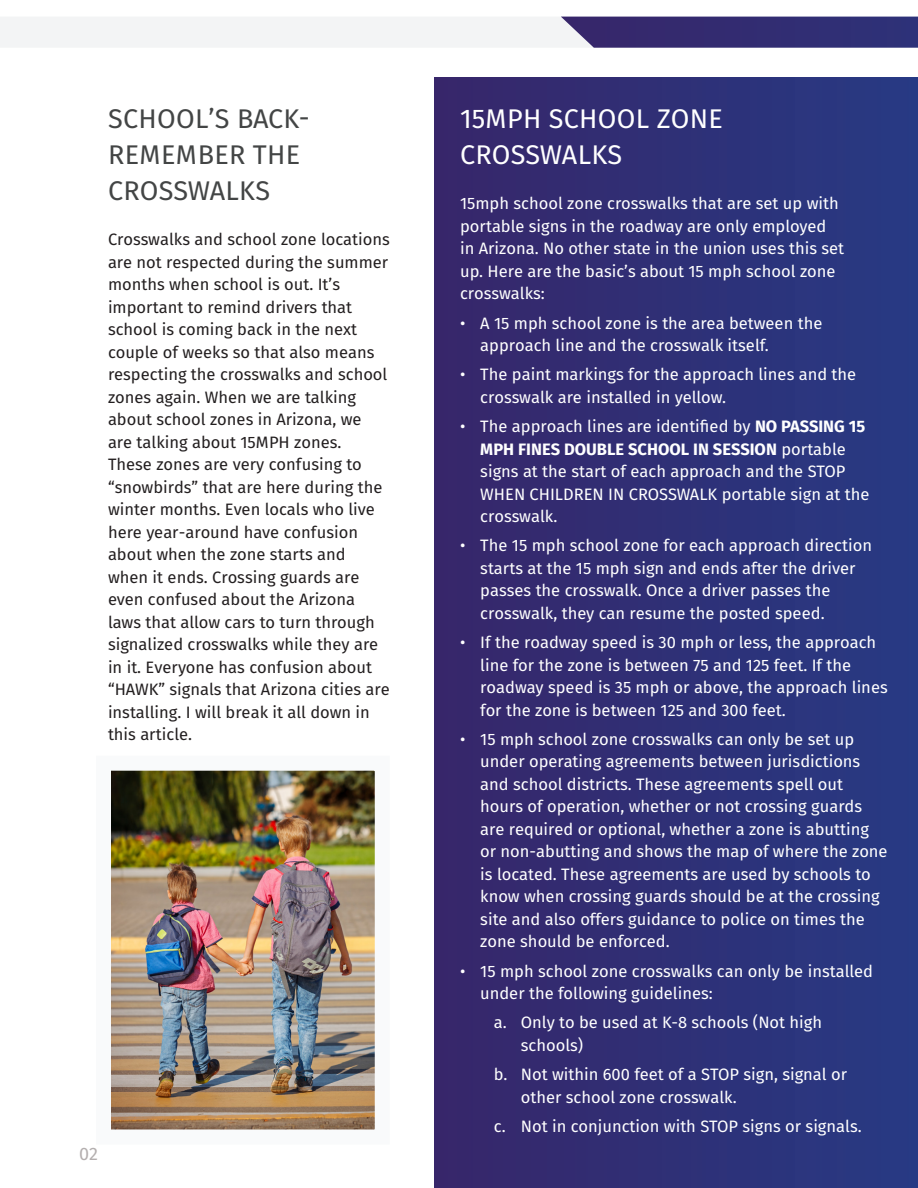
<style>
.page{position:relative;width:918px;height:1188px;background:#fff}
.page>*{position:absolute;margin:0;border:0;box-sizing:border-box;transform-origin:0 0}
.t1{font:27px/36px "Fira Sans";letter-spacing:.01em;color:#434545}
.t2{font:27px/36px "Fira Sans";letter-spacing:.01em;color:#fff}
.t3{font:18px "Fira Sans";color:#b4afaf}
.t4{font:16.5px/22.5px "Fira Sans";color:#fff}
.t5{font:16.5px/22.5px "Fira Sans";color:#231f20}
.s1{font-weight:700}
</style>
<div class="page">
<svg style="left:0;top:17px;width:918px;height:31px"></svg>
<div style="left:434px;top:78px;width:484px;height:1110px;background:#2f3076"></div>
<img style="left:112px;top:772px;width:262px;height:356px">
<p class="t1" style="left:108px;top:101px;width:203px">SCHOOL’S BACK-<br>REMEMBER THE<br>CROSSWALKS</p>
<p class="t5" style="left:108px;top:228px;width:283px">Crosswalks and school zone locations are not respected during the summer months when school is out. It’s important to remind drivers that school is coming back in the next couple of weeks so that also means respecting the crosswalks and school zones again. When we are talking about school zones in Arizona, we<br>are talking about 15MPH zones.<br>These zones are very confusing to “snowbirds” that are here during the winter months. Even locals who live here year-around have confusion about when the zone starts and when it ends. Crossing guards are even confused about the Arizona laws that allow cars to turn through signalized crosswalks while they are in it. Everyone has confusion about “HAWK” signals that Arizona cities are installing. I will break it all down in this article.</p>
<p class="t3" style="left:79px;top:1141px;width:20px">02</p>
<p class="t2" style="left:460px;top:101px;width:264px">15MPH SCHOOL ZONE<br>CROSSWALKS</p>
<p class="t4" style="left:460px;top:192px;width:386px">15mph school zone crosswalks that are set up with portable signs in the roadway are only employed in Arizona. No other state in the union uses this set up. Here are the basic’s about 15 mph school zone crosswalks:</p>
<p class="t4" style="left:480px;top:311px;width:344px;text-indent:-20px">• A 15 mph school zone is the area between the approach line and the crosswalk itself.</p>
<p class="t4" style="left:480px;top:363px;width:378px;text-indent:-20px">• The paint markings for the approach lines and the crosswalk are installed in yellow.</p>
<p class="t4" style="left:480px;top:415px;width:391px;text-indent:-20px">• The approach lines are identified by <span class="s1">NO PASSING 15<br>MPH FINES DOUBLE SCHOOL IN SESSION</span> portable signs at the start of each approach and the STOP WHEN CHILDREN IN CROSSWALK portable sign at the crosswalk.</p>
<p class="t4" style="left:480px;top:534px;width:393px;text-indent:-20px">• The 15 mph school zone for each approach direction starts at the 15 mph sign and ends after the driver passes the crosswalk. Once a driver passes the crosswalk, they can resume the posted speed.</p>
<p class="t4" style="left:480px;top:631px;width:409px;text-indent:-20px">• If the roadway speed is 30 mph or less, the approach line for the zone is between 75 and 125 feet. If the roadway speed is 35 mph or above, the approach lines for the zone is between 125 and 300 feet.</p>
<p class="t4" style="left:480px;top:728px;width:409px;text-indent:-20px">• 15 mph school zone crosswalks can only be set up under operating agreements between jurisdictions and school districts. These agreements spell out hours of operation, whether or not crossing guards are required or optional, whether a zone is abutting or non-abutting and shows the map of where the zone is located. These agreements are used by schools to know when crossing guards should be at the crossing site and also offers guidance to police on times the zone should be enforced.</p>
<p class="t4" style="left:480px;top:959px;width:394px;text-indent:-20px">• 15 mph school zone crosswalks can only be installed under the following guidelines:</p>
<p class="t4" style="left:521px;top:1011px;width:303px;text-indent:-27px">a. Only to be used at K-8 schools (Not high schools)</p>
<p class="t4" style="left:521px;top:1063px;width:328px;text-indent:-27px">b. Not within 600 feet of a STOP sign, signal or other school zone crosswalk.</p>
<p class="t4" style="left:494px;top:1115px;width:369px">c. Not in conjunction with STOP signs or signals.</p>
</div>
